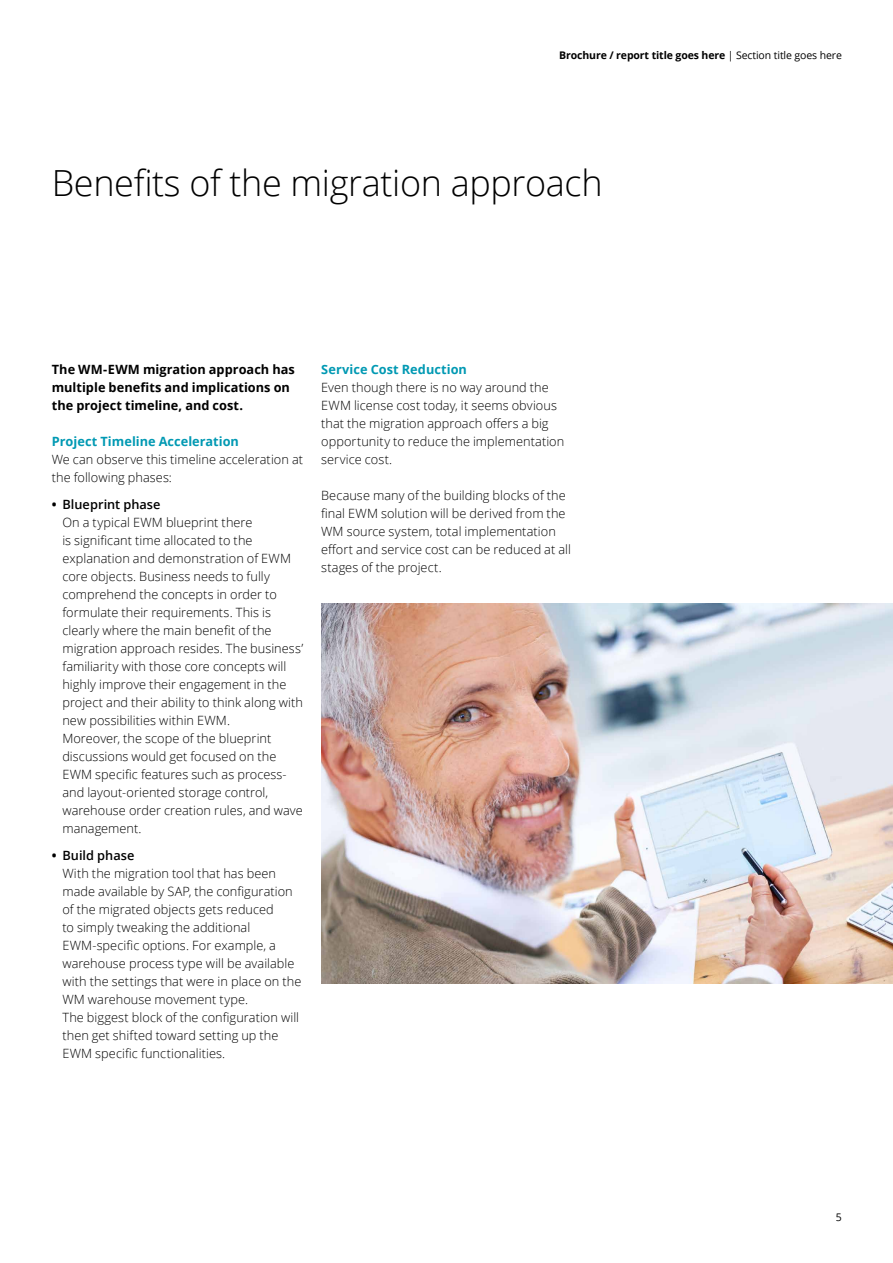
<style>
.page{position:relative;width:893px;height:1263px;background:#fff}
.page>*{position:absolute;margin:0;border:0;box-sizing:border-box;transform-origin:0 0}
.t1{font:300 36px "Open Sans";letter-spacing:-.01em;color:#000}
.t2{font:300 12.75px/18px "Open Sans";letter-spacing:.005em;color:#000}
.t3{font:700 12.75px/18px "Open Sans";letter-spacing:.005em;color:#000}
.t4{font:700 12.75px "Open Sans";letter-spacing:.005em;color:#0099b3}
.t5{font:700 10.5px "Open Sans";letter-spacing:-.01em;color:#000}
.t6{font:10.5px "Open Sans";color:#000}
.s1{font-weight:400}
.s2{font-weight:700}
.s3{font-weight:600}
</style>
<div class="page">
<img style="left:322px;top:603px;width:571px;height:381px">
<p class="t5" style="left:559px;top:48px;width:284px">Brochure / report title goes here <span class="s1">| Section title goes here</span></p>
<h1 class="t1" style="left:52px;top:158px;width:552px">Benefits of the migration approach</h1>
<p class="t3" style="left:52px;top:360px;width:245px">The WM-EWM migration approach has multiple benefits and implications on the project timeline, and cost.</p>
<p class="t4" style="left:52px;top:433px;width:189px">Project Timeline Acceleration</p>
<p class="t2" style="left:52px;top:450px;width:253px">We can observe this timeline acceleration at the following phases:</p>
<p class="t2" style="left:62px;top:495px;width:242px;text-indent:-11px"><span class="s2">•</span> <span class="s3">Blueprint phase<br></span>On a typical EWM blueprint there<br>is significant time allocated to the explanation and demonstration of EWM core objects. Business needs to fully comprehend the concepts in order to formulate their requirements. This is clearly where the main benefit of the migration approach resides. The business’ familiarity with those core concepts will highly improve their engagement in the project and their ability to think along with new possibilities within EWM.<br>Moreover, the scope of the blueprint discussions would get focused on the EWM specific features such as process&shy;and layout-oriented storage control, warehouse order creation rules, and wave management.</p>
<p class="t2" style="left:62px;top:846px;width:241px;text-indent:-11px"><span class="s2">•</span> <span class="s3">Build phase<br></span>With the migration tool that has been made available by SAP, the configuration of the migrated objects gets reduced<br>to simply tweaking the additional EWM-specific options. For example, a warehouse process type will be available with the settings that were in place on the WM warehouse movement type.<br>The biggest block of the configuration will then get shifted toward setting up the EWM specific functionalities.</p>
<p class="t4" style="left:321px;top:361px;width:147px">Service Cost Reduction</p>
<p class="t2" style="left:321px;top:378px;width:245px">Even though there is no way around the EWM license cost today, it seems obvious that the migration approach offers a big opportunity to reduce the implementation service cost.</p>
<p class="t2" style="left:321px;top:486px;width:251px">Because many of the building blocks of the final EWM solution will be derived from the WM source system, total implementation effort and service cost can be reduced at all stages of the project.</p>
<p class="t6" style="left:836px;top:1210px;width:8px">5</p>
</div>
